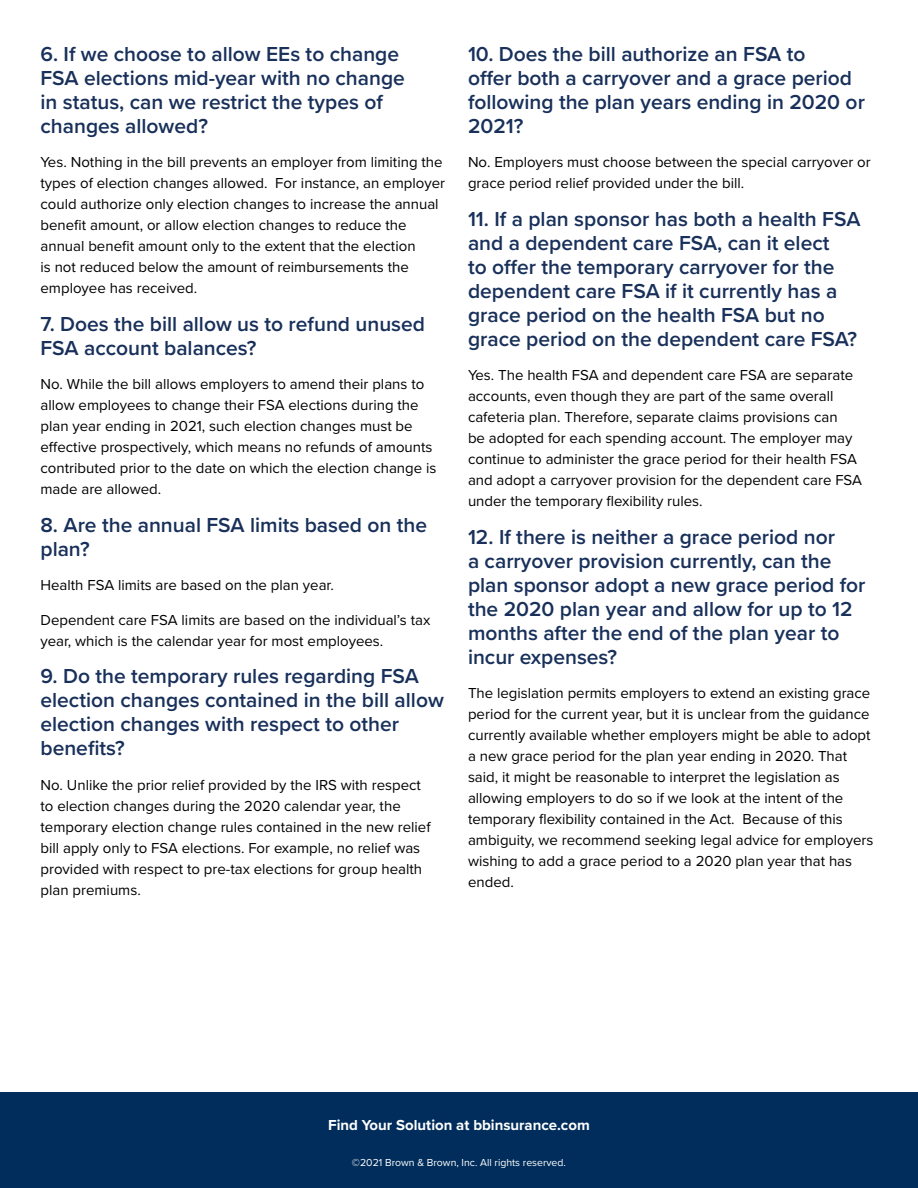
<style>
.page{position:relative;width:918px;height:1188px;background:#fff}
.page>*{position:absolute;margin:0;border:0;box-sizing:border-box;transform-origin:0 0}
.t1{font:600 21px/24px "Proxima Nova";color:#18305a}
.t2{font:15px/21px "Proxima Nova";color:#000101}
.t3{font:700 15px "Proxima Nova";color:#fff}
.t4{font:10.5px "Proxima Nova";color:#fff}
</style>
<div class="page">
<div style="left:0;top:1092px;width:918px;height:96px;background:#002d5b"></div>
<h1 class="t1" style="left:40px;top:41px;width:366px">6. If we choose to allow EEs to change<br>FSA elections mid-year with no change in status, can we restrict the types of changes allowed?</h1>
<p class="t2" style="left:40px;top:151px;width:406px">Yes. Nothing in the bill prevents an employer from limiting the types of election changes allowed. For instance, an employer could authorize only election changes to increase the annual benefit amount, or allow election changes to reduce the annual benefit amount only to the extent that the election<br>is not reduced below the amount of reimbursements the employee has received.</p>
<h1 class="t1" style="left:40px;top:311px;width:386px">7. Does the bill allow us to refund unused<br>FSA account balances?</h1>
<p class="t2" style="left:40px;top:373px;width:398px">No. While the bill allows employers to amend their plans to allow employees to change their FSA elections during the plan year ending in 2021, such election changes must be effective prospectively, which means no refunds of amounts contributed prior to the date on which the election change is made are allowed.</p>
<h1 class="t1" style="left:40px;top:512px;width:388px">8. Are the annual FSA limits based on the plan?</h1>
<p class="t2" style="left:40px;top:574px;width:295px">Health FSA limits are based on the plan year.</p>
<p class="t2" style="left:40px;top:609px;width:391px">Dependent care FSA limits are based on the individual’s tax year, which is the calendar year for most employees.</p>
<h1 class="t1" style="left:40px;top:664px;width:405px">9. Do the temporary rules regarding FSA election changes contained in the bill allow election changes with respect to other benefits?</h1>
<p class="t2" style="left:40px;top:774px;width:392px">No. Unlike the prior relief provided by the IRS with respect to election changes during the 2020 calendar year, the temporary election change rules contained in the new relief bill apply only to FSA elections. For example, no relief was provided with respect to pre-tax elections for group health plan premiums.</p>
<h1 class="t1" style="left:468px;top:41px;width:398px">10. Does the bill authorize an FSA to<br>offer both a carryover and a grace period following the plan years ending in 2020 or<br>2021?</h1>
<p class="t2" style="left:468px;top:151px;width:404px">No. Employers must choose between the special carryover or grace period relief provided under the bill.</p>
<h1 class="t1" style="left:468px;top:206px;width:394px">11. If a plan sponsor has both a health FSA and a dependent care FSA, can it elect<br>to offer the temporary carryover for the dependent care FSA if it currently has a grace period on the health FSA but no grace period on the dependent care FSA?</h1>
<p class="t2" style="left:468px;top:364px;width:396px">Yes. The health FSA and dependent care FSA are separate accounts, even though they are part of the same overall cafeteria plan. Therefore, separate claims provisions can<br>be adopted for each spending account. The employer may continue to administer the grace period for their health FSA and adopt a carryover provision for the dependent care FSA under the temporary flexibility rules.</p>
<h1 class="t1" style="left:468px;top:524px;width:399px">12. If there is neither a grace period nor<br>a carryover provision currently, can the plan sponsor adopt a new grace period for the 2020 plan year and allow for up to 12 months after the end of the plan year to incur expenses?</h1>
<p class="t2" style="left:468px;top:682px;width:407px">The legislation permits employers to extend an existing grace period for the current year, but it is unclear from the guidance currently available whether employers might be able to adopt a new grace period for the plan year ending in 2020. That said, it might be reasonable to interpret the legislation as allowing employers to do so if we look at the intent of the temporary flexibility contained in the Act. Because of this ambiguity, we recommend seeking legal advice for employers wishing to add a grace period to a 2020 plan year that has ended.</p>
<p class="t3" style="left:328px;top:1113px;width:263px">Find Your Solution at bbinsurance.com</p>
<p class="t4" style="left:353px;top:1155px;width:216px">©2021 Brown &amp; Brown, Inc. All rights reserved.</p>
</div>
